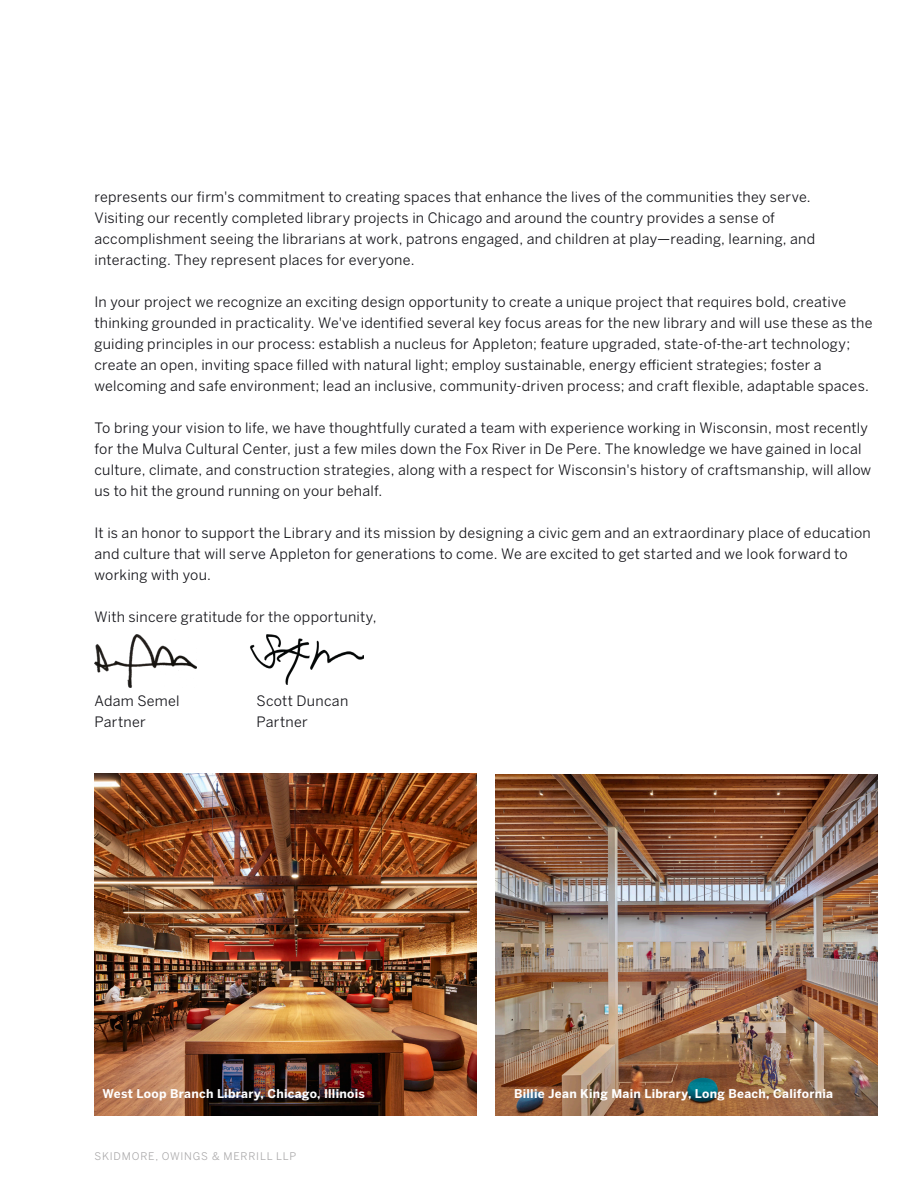
<style>
.page{position:relative;width:918px;height:1188px;background:#fff}
.page>*{position:absolute;margin:0;border:0;box-sizing:border-box;transform-origin:0 0}
.Sidebar_Numbers{font:14.25px/21px "Benton Sans";letter-spacing:.015em;color:#141419}
.Sidebar_Numbers-2{font:700 12px "Benton Sans";letter-spacing:.02em;color:#fff}
.t1{font:10.5px "Benton Sans";letter-spacing:.075em;color:#aaa9aa}
</style>
<div class="page">
<img style="left:94px;top:634px;width:103px;height:53px">
<img style="left:94px;top:774px;width:383px;height:342px">
<img style="left:495px;top:774px;width:383px;height:342px">
<img style="left:250px;top:634px;width:113px;height:51px">
<p class="Sidebar_Numbers" style="left:94px;top:186px;width:718px">represents our firm's commitment to creating spaces that enhance the lives of the communities they serve.</p>
<p class="Sidebar_Numbers" style="left:94px;top:207px;width:722px">Visiting our recently completed library projects in Chicago and around the country provides a sense of accomplishment seeing the librarians at work, patrons engaged, and children at play—reading, learning, and interacting. They represent places for everyone.</p>
<p class="Sidebar_Numbers" style="left:94px;top:291px;width:779px">In your project we recognize an exciting design opportunity to create a unique project that requires bold, creative thinking grounded in practicality. We've identified several key focus areas for the new library and will use these as the guiding principles in our process: establish a nucleus for Appleton; feature upgraded, state-of-the-art technology; create an open, inviting space filled with natural light; employ sustainable, energy efficient strategies; foster a welcoming and safe environment; lead an inclusive, community-driven process; and craft flexible, adaptable spaces.</p>
<p class="Sidebar_Numbers" style="left:94px;top:417px;width:778px">To bring your vision to life, we have thoughtfully curated a team with experience working in Wisconsin, most recently for the Mulva Cultural Center, just a few miles down the Fox River in De Pere. The knowledge we have gained in local culture, climate, and construction strategies, along with a respect for Wisconsin's history of craftsmanship, will allow us to hit the ground running on your behalf.</p>
<p class="Sidebar_Numbers" style="left:94px;top:522px;width:778px">It is an honor to support the Library and its mission by designing a civic gem and an extraordinary place of education and culture that will serve Appleton for generations to come. We are excited to get started and we look forward to working with you.</p>
<p class="Sidebar_Numbers" style="left:94px;top:606px;width:284px">With sincere gratitude for the opportunity,</p>
<p class="Sidebar_Numbers" style="left:94px;top:690px;width:87px">Adam Semel</p>
<p class="Sidebar_Numbers" style="left:256px;top:690px;width:93px">Scott Duncan</p>
<p class="Sidebar_Numbers" style="left:94px;top:711px;width:53px">Partner</p>
<p class="Sidebar_Numbers" style="left:257px;top:711px;width:53px">Partner</p>
<p class="Sidebar_Numbers-2" style="left:103px;top:1087px;width:264px">West Loop Branch Library, Chicago, Illinois</p>
<p class="Sidebar_Numbers-2" style="left:514px;top:1087px;width:321px">Billie Jean King Main Library, Long Beach, California</p>
<p class="t1" style="left:94px;top:1150px;width:203px">SKIDMORE, OWINGS &amp; MERRILL LLP</p>
</div>
